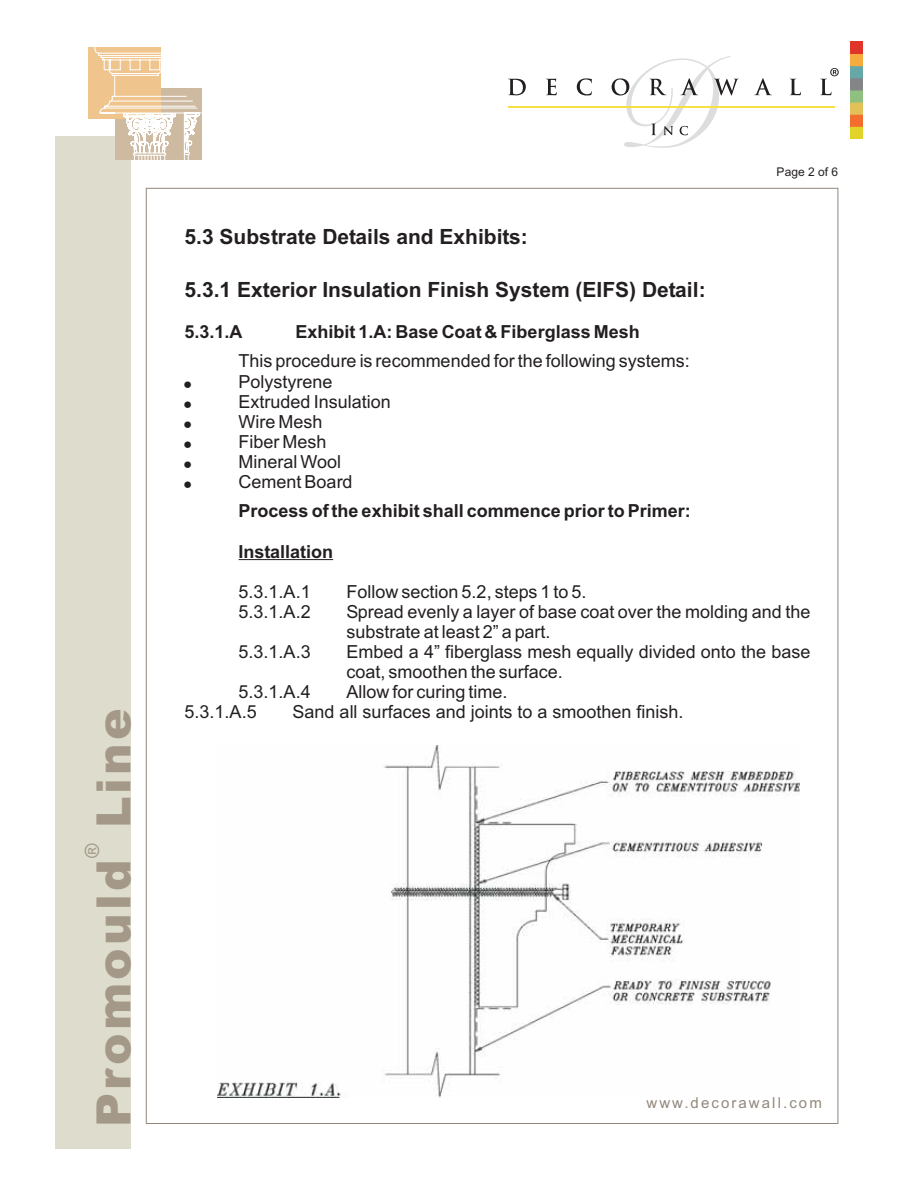
<style>
.page{position:relative;width:918px;height:1188px;background:#fff}
.page>*{position:absolute;margin:0;border:0;box-sizing:border-box;transform-origin:0 0}
.t1{font:900 47.4px "Arial";letter-spacing:.065em;color:#a49988}
.t2{font:700 21px "Arial";color:#231f20}
.t3{font:19.65px "Arial";color:#a49988}
.t4{font:18px/20.1px "Arial";color:#231f20}
.t5{font:700 18px "Arial";color:#231f20}
.t6{font:15px "Arial";letter-spacing:.14em;color:#92887b}
.t7{font:12px "Arial";color:#231f20}
</style>
<div class="page">
<img style="left:218px;top:746px;width:582px;height:352px">
<div style="left:55px;top:136px;width:76px;height:1012px;background:#dddccd"></div>
<img style="left:850px;top:41px;width:12px;height:97px">
<div style="left:89px;top:47px;width:72px;height:72px;background:#efc48d"></div>
<svg style="left:94px;top:47px;width:108px;height:113px"></svg>
<hr style="left:239px;top:559px;width:94px;height:1px;background:#231f20">
<hr style="left:508px;top:107px;width:327px;height:1px;background:#f7e045">
<svg style="left:508px;top:79px;width:18px;height:16px"></svg>
<svg style="left:546px;top:79px;width:11px;height:16px"></svg>
<svg style="left:577px;top:78px;width:15px;height:17px"></svg>
<svg style="left:612px;top:56px;width:127px;height:92px"></svg>
<svg style="left:754px;top:78px;width:18px;height:17px"></svg>
<svg style="left:790px;top:79px;width:11px;height:16px"></svg>
<svg style="left:820px;top:68px;width:19px;height:27px"></svg>
<h1 class="t1" style="left:86px;top:1127px;width:421px;rotate:-90deg">Promould Line</h1>
<p class="t3" style="left:85px;top:858px;width:16px;rotate:-90deg">®</p>
<p class="t7" style="left:777px;top:167px;width:63px">Page 2 of 6</p>
<p class="t2" style="left:185px;top:228px;width:345px">5.3 Substrate Details and Exhibits:</p>
<p class="t2" style="left:185px;top:282px;width:523px">5.3.1 Exterior Insulation Finish System (EIFS) Detail:</p>
<p class="t5" style="left:185px;top:325px;width:60px">5.3.1.A</p>
<p class="t5" style="left:296px;top:325px;width:346px">Exhibit 1.A: Base Coat &amp; Fiberglass Mesh</p>
<p class="t4" style="left:239px;top:353px;width:453px">This procedure is recommended for the following systems:<br>Polystyrene<br>Extruded Insulation<br>Wire Mesh<br>Fiber Mesh<br>Mineral Wool<br>Cement Board</p>
<p class="t5" style="left:239px;top:504px;width:454px">Process of the exhibit shall commence prior to Primer:</p>
<p class="t5" style="left:239px;top:544px;width:96px">Installation</p>
<p class="t4" style="left:239px;top:583px;width:74px">5.3.1.A.1</p>
<p class="t4" style="left:347px;top:583px;width:241px">Follow section 5.2, steps 1 to 5.</p>
<p class="t4" style="left:239px;top:603px;width:74px">5.3.1.A.2</p>
<p class="t4" style="left:347px;top:603px;width:465px">Spread evenly a layer of base coat over the molding and the substrate at least 2” a part.</p>
<p class="t4" style="left:239px;top:643px;width:74px">5.3.1.A.3</p>
<p class="t4" style="left:347px;top:643px;width:465px">Embed a 4” fiberglass mesh equally divided onto the base coat, smoothen the surface.</p>
<p class="t4" style="left:239px;top:684px;width:74px">5.3.1.A.4</p>
<p class="t4" style="left:347px;top:684px;width:163px">Allow for curing time.</p>
<p class="t4" style="left:185px;top:704px;width:74px">5.3.1.A.5</p>
<p class="t4" style="left:293px;top:704px;width:392px">Sand all surfaces and joints to a smoothen finish.</p>
<p class="t6" style="left:646px;top:1097px;width:177px">www.decorawall.com</p>
</div>
